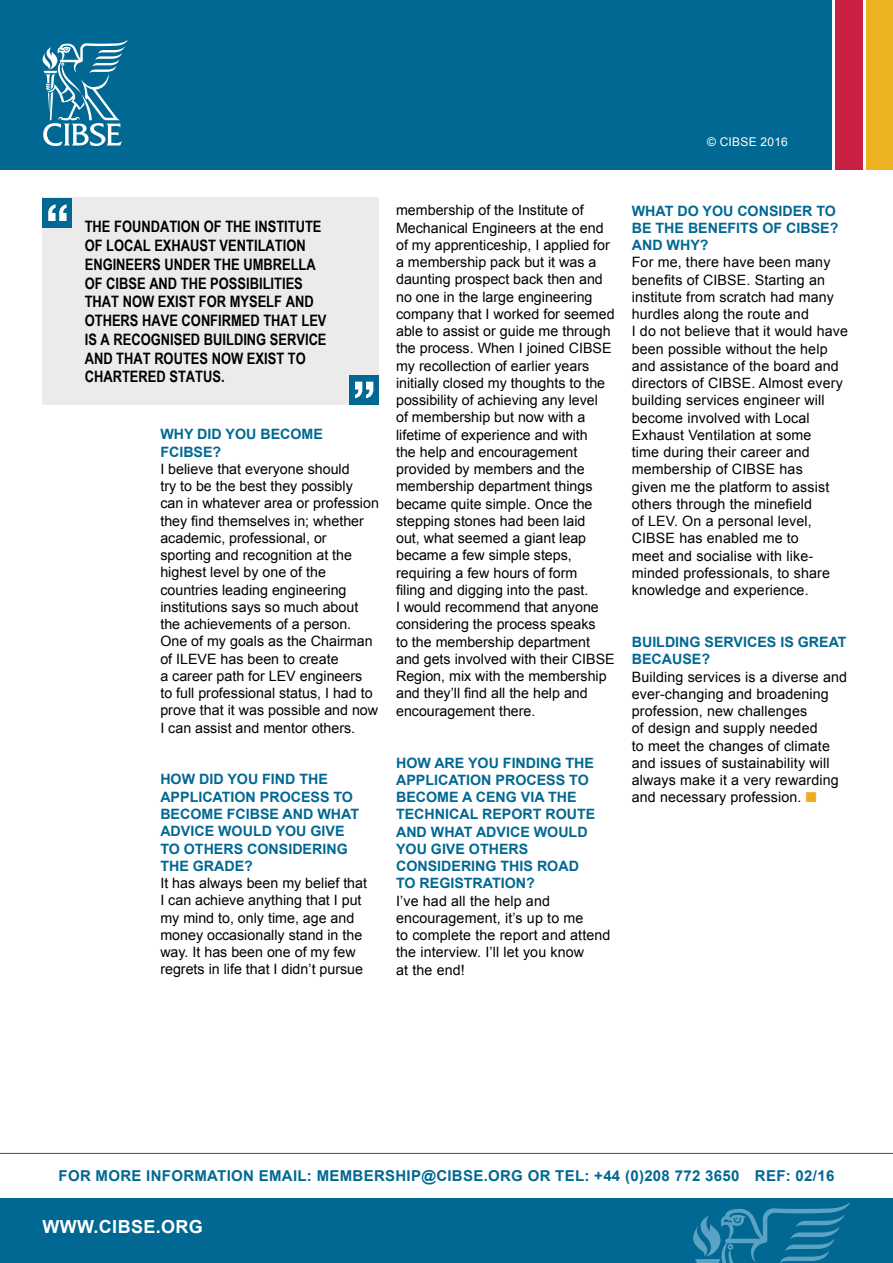
<style>
.page{position:relative;width:893px;height:1263px;background:#fff}
.page>*{position:absolute;margin:0;border:0;box-sizing:border-box;transform-origin:0 0}
.t1{font:700 18px "Arial";letter-spacing:.02em;color:#fff}
.t2{font:700 15.75px/18.8px "Arial Narrow";color:#000}
.t3{font:700 15px "Arial";letter-spacing:.02em;color:#006892}
.t4{font:14.25px/17.2px "Arial";color:#000}
.t5{font:700 14.25px/17.2px "Arial";color:#006892}
.t6{font:12px "Arial";letter-spacing:.02em;color:#fff}
.s1{color:#f1aa1e}
</style>
<div class="page">
<div style="left:0;top:1198px;width:893px;height:65px;background:#006892"></div>
<svg style="left:693px;top:1202px;width:157px;height:61px"></svg>
<div style="left:0;top:0;width:832px;height:170px;background:#006892"></div>
<svg style="left:42px;top:40px;width:86px;height:106px"></svg>
<div style="left:835px;top:0;width:28px;height:170px;background:#c81f43"></div>
<div style="left:866px;top:0;width:27px;height:170px;background:#ecb21f"></div>
<div style="left:43px;top:198px;width:336px;height:207px;background:#ebebec"></div>
<div style="left:43px;top:198px;width:29px;height:30px;background:#006892"></div>
<svg style="left:48px;top:204px;width:19px;height:17px"></svg>
<div style="left:349px;top:375px;width:30px;height:30px;background:#006892"></div>
<svg style="left:355px;top:382px;width:18px;height:16px"></svg>
<hr style="left:0;top:1153px;width:893px;height:1px;background:#006892">
<p class="t6" style="left:707px;top:134px;width:82px">© CIBSE 2016</p>
<p class="t2" style="left:85px;top:217px;width:243px">THE FOUNDATION OF THE INSTITUTE<br>OF LOCAL EXHAUST VENTILATION<br>ENGINEERS UNDER THE UMBRELLA<br>OF CIBSE AND THE POSSIBILITIES<br>THAT NOW EXIST FOR MYSELF AND<br>OTHERS HAVE CONFIRMED THAT LEV<br>IS A RECOGNISED BUILDING SERVICE<br>AND THAT ROUTES NOW EXIST TO<br>CHARTERED STATUS.</p>
<p class="t5" style="left:160px;top:426px;width:164px">WHY DID YOU BECOME<br>FCIBSE?</p>
<p class="t4" style="left:160px;top:460px;width:220px">I believe that everyone should<br>try to be the best they possibly can in whatever area or profession they find themselves in; whether academic, professional, or sporting and recognition at the highest level by one of the countries leading engineering institutions says so much about the achievements of a person.<br>One of my goals as the Chairman of ILEVE has been to create<br>a career path for LEV engineers<br>to full professional status, I had to prove that it was possible and now<br>I can assist and mentor others.</p>
<p class="t5" style="left:160px;top:771px;width:200px">HOW DID YOU FIND THE<br>APPLICATION PROCESS TO<br>BECOME FCIBSE AND WHAT<br>ADVICE WOULD YOU GIVE<br>TO OTHERS CONSIDERING<br>THE GRADE?</p>
<p class="t4" style="left:160px;top:874px;width:208px">It has always been my belief that<br>I can achieve anything that I put my mind to, only time, age and money occasionally stand in the way. It has been one of my few regrets in life that I didn’t pursue</p>
<p class="t4" style="left:396px;top:202px;width:220px">membership of the Institute of<br>Mechanical Engineers at the end of my apprenticeship, I applied for a membership pack but it was a daunting prospect back then and no one in the large engineering company that I worked for seemed able to assist or guide me through the process. When I joined CIBSE my recollection of earlier years initially closed my thoughts to the possibility of achieving any level<br>of membership but now with a lifetime of experience and with<br>the help and encouragement provided by members and the membership department things became quite simple. Once the stepping stones had been laid<br>out, what seemed a giant leap became a few simple steps, requiring a few hours of form<br>filing and digging into the past.<br>I would recommend that anyone considering the process speaks<br>to the membership department and gets involved with their CIBSE<br>Region, mix with the membership and they’ll find all the help and encouragement there.</p>
<p class="t5" style="left:396px;top:754px;width:201px">HOW ARE YOU FINDING THE<br>APPLICATION PROCESS TO<br>BECOME A CENG VIA THE<br>TECHNICAL REPORT ROUTE<br>AND WHAT ADVICE WOULD<br>YOU GIVE OTHERS<br>CONSIDERING THIS ROAD<br>TO REGISTRATION?</p>
<p class="t4" style="left:396px;top:892px;width:216px">I’ve had all the help and encouragement, it’s up to me<br>to complete the report and attend the interview. I’ll let you know<br>at the end!</p>
<p class="t5" style="left:632px;top:202px;width:208px">WHAT DO YOU CONSIDER TO<br>BE THE BENEFITS OF CIBSE?<br>AND WHY?</p>
<p class="t4" style="left:632px;top:254px;width:218px">For me, there have been many benefits of CIBSE. Starting an institute from scratch had many hurdles along the route and<br>I do not believe that it would have been possible without the help and assistance of the board and directors of CIBSE. Almost every building services engineer will become involved with Local<br>Exhaust Ventilation at some<br>time during their career and membership of CIBSE has<br>given me the platform to assist others through the minefield<br>of LEV. On a personal level,<br>CIBSE has enabled me to<br>meet and socialise with like&shy;minded professionals, to share knowledge and experience.</p>
<p class="t5" style="left:632px;top:634px;width:216px">BUILDING SERVICES IS GREAT<br>BECAUSE?</p>
<p class="t4" style="left:632px;top:668px;width:217px">Building services is a diverse and ever-changing and broadening profession, new challenges<br>of design and supply needed<br>to meet the changes of climate and issues of sustainability will always make it a very rewarding and necessary profession. <span class="s1">■</span></p>
<p class="t3" style="left:59px;top:1166px;width:777px">FOR MORE INFORMATION EMAIL: MEMBERSHIP@CIBSE.ORG OR TEL: +44 (0)208 772 3650 REF: 02/16</p>
<p class="t1" style="left:43px;top:1214px;width:162px">WWW.CIBSE.ORG</p>
</div>
